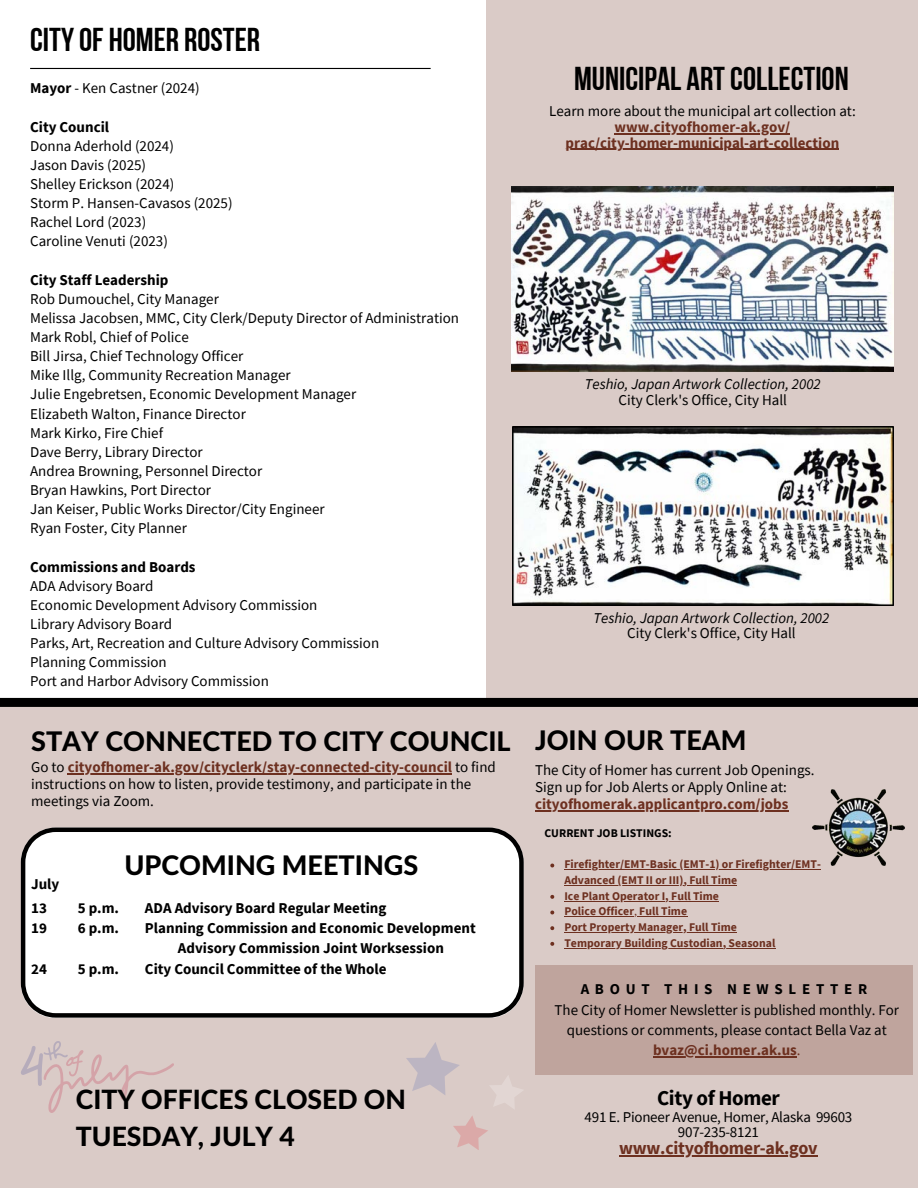
<style>
.page{position:relative;width:918px;height:1188px;background:#fff}
.page>*{position:absolute;margin:0;border:0;box-sizing:border-box;transform-origin:0 0}
.t1{font:33px "Bebas Neue Cyrillic";color:#000}
.t2{font:800 27px "Lato Latin";color:#000}
.t3{font:800 26.55px "Lato Latin";color:#000}
.t4{font:700 21px "Source Sans Pro";letter-spacing:-.015em;color:#000}
.t5{font:700 18px "Source Sans Pro";letter-spacing:-.015em;color:#6d3020}
.t6{font:15px/20.2px "Source Sans Pro";color:#000;text-align:center}
.t7{font:700 15px "Source Sans Pro";color:#000}
.t8{font:700 15px "Source Sans Pro";color:#6d3020}
.t9{font:italic 15px "Source Sans Pro";color:#000}
.t10{font:700 15px "Source Sans Pro";letter-spacing:.385em;color:#000}
.t11{font:700 11.7px/15.6px "Source Sans Pro";color:#6d3020}
.t12{font:700 11.7px "Source Sans Pro";color:#000}
.s1{font-weight:700}
.s2{font-weight:700;color:#6d3020}
.s3{font-weight:400}
.s4{color:#6d3020}
</style>
<div class="page">
<div style="left:486px;top:0;width:432px;height:698px;background:#dacbc7"></div>
<div style="left:0;top:701px;width:918px;height:487px;background:#dacbc7"></div>
<img style="left:812px;top:789px;width:93px;height:77px">
<svg style="left:21px;top:828px;width:503px;height:190px;background:#efefef"></svg>
<div style="left:0;top:698px;width:918px;height:9px;background:#000"></div>
<hr style="left:30px;top:68px;width:401px;height:1px;background:#000">
<div style="left:535px;top:966px;width:378px;height:109px;background:#bfa49d"></div>
<hr style="left:653px;top:1056px;width:144px;height:1px;background:#6d3020">
<svg style="left:21px;top:1041px;width:153px;height:72px"></svg>
<svg style="left:406px;top:1042px;width:117px;height:108px"></svg>
<img style="left:511px;top:187px;width:383px;height:184px">
<img style="left:512px;top:426px;width:382px;height:179px">
<hr style="left:68px;top:774px;width:384px;height:1px;background:#6d3020">
<hr style="left:619px;top:1155px;width:198px;height:1px;background:#6d3020">
<hr style="left:535px;top:810px;width:253px;height:1px;background:#6d3020">
<hr style="left:614px;top:133px;width:176px;height:1px;background:#6d3020">
<hr style="left:566px;top:149px;width:273px;height:1px;background:#6d3020">
<svg style="left:550px;top:864px;width:4px;height:3px"></svg>
<hr style="left:564px;top:869px;width:257px;height:1px;background:#6d3020">
<hr style="left:564px;top:885px;width:120px;height:1px;background:#6d3020">
<hr style="left:684px;top:885px;width:53px;height:1px;background:#6d3020">
<svg style="left:550px;top:895px;width:4px;height:4px"></svg>
<hr style="left:564px;top:901px;width:101px;height:1px;background:#6d3020">
<hr style="left:665px;top:901px;width:54px;height:1px;background:#6d3020">
<svg style="left:550px;top:911px;width:4px;height:3px"></svg>
<hr style="left:564px;top:916px;width:70px;height:1px;background:#6d3020">
<hr style="left:637px;top:916px;width:50px;height:1px;background:#6d3020">
<svg style="left:550px;top:926px;width:4px;height:4px"></svg>
<hr style="left:564px;top:932px;width:74px;height:1px;background:#6d3020">
<hr style="left:638px;top:932px;width:99px;height:1px;background:#6d3020">
<svg style="left:550px;top:942px;width:4px;height:4px"></svg>
<hr style="left:564px;top:948px;width:159px;height:1px;background:#6d3020">
<hr style="left:723px;top:948px;width:52px;height:1px;background:#6d3020">
<p class="t1" style="left:30px;top:27px;width:232px">CITY OF HOMER ROSTER</p>
<p class="t6" style="left:30px;top:78px;width:171px"><span class="s1">Mayor</span> - Ken Castner (2024)</p>
<p class="t7" style="left:30px;top:117px;width:81px">City Council</p>
<p class="t6" style="left:30px;top:135px;width:145px">Donna Aderhold (2024)</p>
<p class="t6" style="left:30px;top:154px;width:118px">Jason Davis (2025)</p>
<p class="t6" style="left:30px;top:174px;width:146px">Shelley Erickson (2024)</p>
<p class="t6" style="left:30px;top:193px;width:204px">Storm P. Hansen-Cavasos (2025)</p>
<p class="t6" style="left:30px;top:212px;width:118px">Rachel Lord (2023)</p>
<p class="t6" style="left:30px;top:231px;width:139px">Caroline Venuti (2023)</p>
<p class="t7" style="left:30px;top:270px;width:140px">City Staff Leadership</p>
<p class="t6" style="left:30px;top:288px;width:190px">Rob Dumouchel, City Manager</p>
<p class="t6" style="left:30px;top:307px;width:430px">Melissa Jacobsen, MMC, City Clerk/Deputy Director of Administration</p>
<p class="t6" style="left:30px;top:327px;width:160px">Mark Robl, Chief of Police</p>
<p class="t6" style="left:30px;top:346px;width:215px">Bill Jirsa, Chief Technology Officer</p>
<p class="t6" style="left:30px;top:365px;width:262px">Mike Illg, Community Recreation Manager</p>
<p class="t6" style="left:30px;top:384px;width:328px">Julie Engebretsen, Economic Development Manager</p>
<p class="t6" style="left:30px;top:403px;width:217px">Elizabeth Walton, Finance Director</p>
<p class="t6" style="left:30px;top:422px;width:134px">Mark Kirko, Fire Chief</p>
<p class="t6" style="left:30px;top:441px;width:174px">Dave Berry, Library Director</p>
<p class="t6" style="left:30px;top:460px;width:234px">Andrea Browning, Personnel Director</p>
<p class="t6" style="left:30px;top:480px;width:182px">Bryan Hawkins, Port Director</p>
<p class="t6" style="left:30px;top:499px;width:296px">Jan Keiser, Public Works Director/City Engineer</p>
<p class="t6" style="left:30px;top:518px;width:158px">Ryan Foster, City Planner</p>
<p class="t7" style="left:30px;top:557px;width:167px">Commissions and Boards</p>
<p class="t6" style="left:30px;top:575px;width:125px">ADA Advisory Board</p>
<p class="t6" style="left:30px;top:594px;width:289px">Economic Development Advisory Commission</p>
<p class="t6" style="left:30px;top:613px;width:144px">Library Advisory Board</p>
<p class="t6" style="left:30px;top:633px;width:351px">Parks, Art, Recreation and Culture Advisory Commission</p>
<p class="t6" style="left:30px;top:652px;width:138px">Planning Commission</p>
<p class="t6" style="left:30px;top:671px;width:240px">Port and Harbor Advisory Commission</p>
<p class="t2" style="left:31px;top:729px;width:481px">STAY CONNECTED TO CITY COUNCIL</p>
<p class="t6" style="left:31px;top:759px;width:466px;line-height:16.8px;text-align:left">Go to <span class="s2">cityofhomer-ak.gov/cityclerk/stay-connected-city-council</span> to find instructions on how to listen, provide testimony, and participate in the meetings via Zoom.</p>
<p class="t7" style="left:31px;top:874px;width:30px">July</p>
<p class="t7" style="left:31px;top:898px;width:17px">13</p>
<p class="t7" style="left:31px;top:919px;width:17px">19</p>
<p class="t7" style="left:31px;top:959px;width:17px">24</p>
<p class="t2" style="left:124px;top:854px;width:295px">UPCOMING MEETINGS</p>
<p class="t7" style="left:78px;top:898px;width:43px">5 p.m.</p>
<p class="t7" style="left:78px;top:919px;width:43px">6 p.m.</p>
<p class="t7" style="left:78px;top:959px;width:43px">5 p.m.</p>
<p class="t7" style="left:145px;top:898px;width:243px">ADA Advisory Board Regular Meeting</p>
<p class="t7" style="left:145px;top:918px;width:332px">Planning Commission and Economic Development</p>
<p class="t7" style="left:178px;top:939px;width:267px">Advisory Commission Joint Worksession</p>
<p class="t7" style="left:145px;top:959px;width:243px">City Council Committee of the Whole</p>
<p class="t3" style="left:76px;top:1088px;width:332px">CITY OFFICES CLOSED ON</p>
<p class="t3" style="left:76px;top:1125px;width:220px">TUESDAY, JULY 4</p>
<p class="t1" style="left:574px;top:65px;width:276px">MUNICIPAL ART COLLECTION</p>
<p class="t6" style="left:549px;top:103px;width:308px;line-height:15.8px">Learn more about the municipal art collection at: <span class="s2">www.cityofhomer-ak.gov/</span></p>
<p class="t8" style="left:566px;top:133px;width:275px">prac/city-homer-municipal-art-collection</p>
<p class="t9" style="left:585px;top:374px;width:237px">Teshio, Japan Artwork Collection, 2002</p>
<p class="t6" style="left:619px;top:389px;width:170px">City Clerk's Office, City Hall</p>
<p class="t9" style="left:594px;top:608px;width:237px">Teshio, Japan Artwork Collection, 2002</p>
<p class="t6" style="left:627px;top:623px;width:170px">City Clerk's Office, City Hall</p>
<p class="t2" style="left:535px;top:729px;width:213px">JOIN OUR TEAM</p>
<p class="t6" style="left:535px;top:760px;width:281px">The City of Homer has current Job Openings.</p>
<p class="t6" style="left:535px;top:777px;width:253px">Sign up for Job Alerts or Apply Online at:</p>
<p class="t8" style="left:535px;top:794px;width:255px">cityofhomerak.applicantpro.com/jobs</p>
<p class="t12" style="left:544px;top:826px;width:129px">CURRENT JOB LISTINGS:</p>
<p class="t11" style="left:564px;top:856px;width:258px">Firefighter/EMT-Basic (EMT-1) or Firefighter/EMT-<br>Advanced (EMT II or III), Full Time</p>
<p class="t11" style="left:564px;top:888px;width:156px">Ice Plant Operator I, Full Time</p>
<p class="t11" style="left:564px;top:903px;width:124px">Police Officer<span class="s3">,</span> Full Time</p>
<p class="t11" style="left:564px;top:919px;width:174px">Port Property Manager, Full Time</p>
<p class="t11" style="left:564px;top:935px;width:212px">Temporary Building Custodian, Seasonal</p>
<p class="t10" style="left:581px;top:979px;width:288px">ABOUT THIS NEWSLETTER</p>
<p class="t6" style="left:555px;top:999px;width:346px">The City of Homer Newsletter is published monthly. For questions or comments, please contact Bella Vaz at <span class="s2">bvaz@ci.homer.ak.us</span><span class="s4">.</span></p>
<p class="t4" style="left:657px;top:1085px;width:124px">City of Homer</p>
<p class="t6" style="left:585px;top:1107px;width:269px">491 E. Pioneer Avenue, Homer, Alaska 99603</p>
<p class="t6" style="left:678px;top:1122px;width:83px">907-235-8121</p>
<p class="t5" style="left:619px;top:1136px;width:200px">www.cityofhomer-ak.gov</p>
</div>
